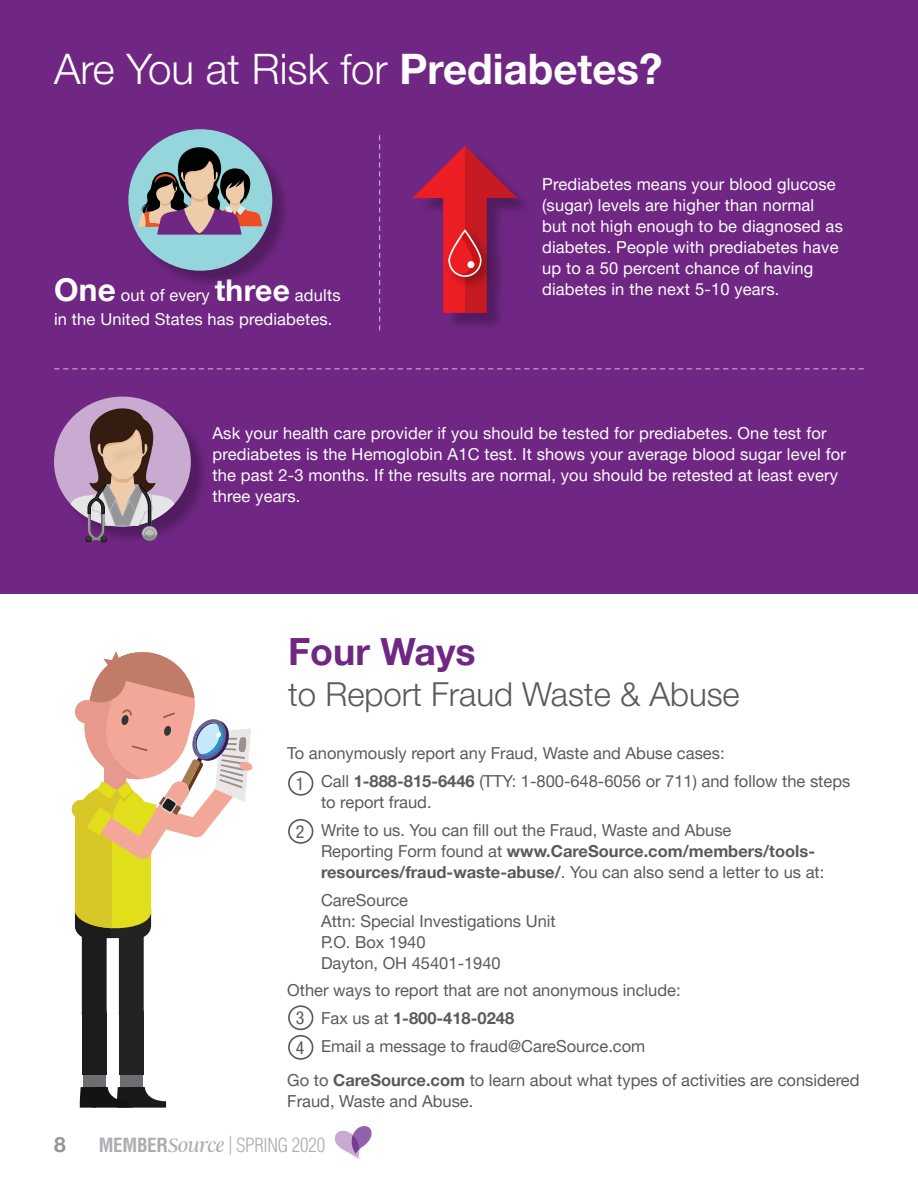
<style>
.page{position:relative;width:918px;height:1188px;background:#fff}
.page>*{position:absolute;margin:0;border:0;box-sizing:border-box;transform-origin:0 0}
.t1{font:300 42px "Helvetica Neue LT Pro";color:#fff}
.t2{font:700 37.5px "Helvetica Neue LT Pro";color:#702784}
.t3{font:300 33px "Helvetica Neue LT Pro";color:#5a5a5b}
.t4{font:700 21px "Helvetica Neue LT Pro";color:#939598}
.t5{font:300 condensed 19.05px "Helvetica LT Pro";letter-spacing:-.015em;color:#aaadb1}
.t6{font:condensed 18px/29.5px "Helvetica Neue LT Pro";color:#5a5a5b}
.t7{font:16.5px/21px "Helvetica Neue LT Pro";letter-spacing:.01em;color:#fff}
.t8{font:16.5px/27.8px "Helvetica Neue LT Pro";color:#5a5a5b}
.t9{font:700 16.5px/21px "Helvetica Neue LT Pro";color:#5a5a5b}
.s1{font-weight:700}
.s2{font-weight:700;font-size:31.5px}
.s3{font-weight:700;font-size:30px}
.s4{font-weight:400}
.s5{font-family:"Argent CF";font-style:italic;font-stretch:normal;font-size:21.45px}
</style>
<div class="page">
<svg style="left:335px;top:1126px;width:37px;height:33px"></svg>
<div style="left:0;top:0;width:918px;height:594px;background:#702784"></div>
<div style="left:131px;top:131px;width:160px;height:158px;background:#000;opacity:.27"></div>
<div style="left:128px;top:129px;width:144px;height:142px;background:#94d6dc;border-radius:50%"></div>
<svg style="left:138px;top:147px;width:124px;height:88px"></svg>
<svg style="left:55px;top:368px;width:808px;height:1px"></svg>
<div style="left:416px;top:149px;width:119px;height:182px;background:#000;opacity:.27"></div>
<svg style="left:413px;top:146px;width:104px;height:167px"></svg>
<div style="left:467px;top:261px;width:7px;height:7px;background:#fff;border-radius:50%"></div>
<div style="left:56px;top:399px;width:154px;height:146px;background:#000;opacity:.27"></div>
<svg style="left:54px;top:397px;width:137px;height:145px"></svg>
<svg style="left:379px;top:136px;width:1px;height:194px"></svg>
<div style="left:288px;top:771px;width:25px;height:25px;border:2px solid #5a5a5b;border-radius:50%"></div>
<div style="left:288px;top:819px;width:25px;height:25px;border:2px solid #5a5a5b;border-radius:50%"></div>
<div style="left:288px;top:1005px;width:25px;height:25px;border:2px solid #5a5a5b;border-radius:50%"></div>
<div style="left:288px;top:1035px;width:25px;height:25px;border:2px solid #5a5a5b;border-radius:50%"></div>
<div style="left:120px;top:1074px;width:23px;height:24px;background:#6d6e71"></div>
<div style="left:119px;top:1014px;width:25px;height:61px;background:#232323"></div>
<div style="left:83px;top:1074px;width:22px;height:24px;background:#6d6e71"></div>
<div style="left:82px;top:1014px;width:25px;height:61px;background:#1c1c1c"></div>
<svg style="left:80px;top:1087px;width:86px;height:21px"></svg>
<svg style="left:71px;top:651px;width:182px;height:363px"></svg>
<h1 class="t1" style="left:54px;top:43px;width:610px">Are You at Risk for <span class="s1">Prediabetes?</span></h1>
<p class="t7" style="left:54px;top:283px;width:288px;line-height:24px"><span class="s2">One</span> out of every <span class="s3">three</span> adults in the United States has prediabetes.</p>
<p class="t7" style="left:542px;top:173px;width:302px">Prediabetes means your blood glucose (sugar) levels are higher than normal<br>but not high enough to be diagnosed as diabetes. People with prediabetes have up to a 50 percent chance of having diabetes in the next 5-10 years.</p>
<p class="t7" style="left:212px;top:423px;width:635px">Ask your health care provider if you should be tested for prediabetes. One test for prediabetes is the Hemoglobin A1C test. It shows your average blood sugar level for the past 2-3 months. If the results are normal, you should be retested at least every three years.</p>
<h2 class="t2" style="left:288px;top:629px;width:189px">Four Ways</h2>
<h3 class="t3" style="left:288px;top:674px;width:453px">to Report Fraud Waste &amp; Abuse</h3>
<p class="t8" style="left:321px;top:739px;width:531px;text-indent:-34px">To anonymously report any Fraud, Waste and Abuse cases:<br>Call <span class="s1">1-888-815-6446</span> (TTY: 1-800-648-6056 or 711) and follow the steps</p>
<p class="t8" style="left:321px;top:788px;width:412px">to report fraud.<br>Write to us. You can fill out the Fraud, Waste and Abuse</p>
<p class="t9" style="left:321px;top:840px;width:505px"><span class="s4">Reporting Form found at</span> www.CareSource.com/members/tools&shy;resources/fraud-waste-abuse/<span class="s4">. You can also send a letter to us at:</span></p>
<p class="t8" style="left:321px;top:889px;width:236px;line-height:21px">CareSource<br>Attn: Special Investigations Unit<br>P.O. Box 1940<br>Dayton, OH 45401-1940</p>
<p class="t8" style="left:321px;top:976px;width:361px;text-indent:-34px">Other ways to report that are not anonymous include:<br>Fax us at <span class="s1">1-800-418-0248<br></span>Email a message to fraud@CareSource.com</p>
<p class="t8" style="left:287px;top:1070px;width:574px;line-height:21px">Go to <span class="s1">CareSource.com</span> to learn about what types of activities are considered<br>Fraud, Waste and Abuse.</p>
<p class="t6" style="left:296px;top:768px;width:10px">1</p>
<p class="t6" style="left:296px;top:816px;width:10px">2</p>
<p class="t6" style="left:296px;top:1003px;width:10px">3<br>4</p>
<p class="t4" style="left:54px;top:1132px;width:13px">8</p>
<p class="t5" style="left:99px;top:1133px;width:228px"><span class="s1">MEMBER</span><span class="s5">Source</span> | SPRING 2020</p>
</div>
